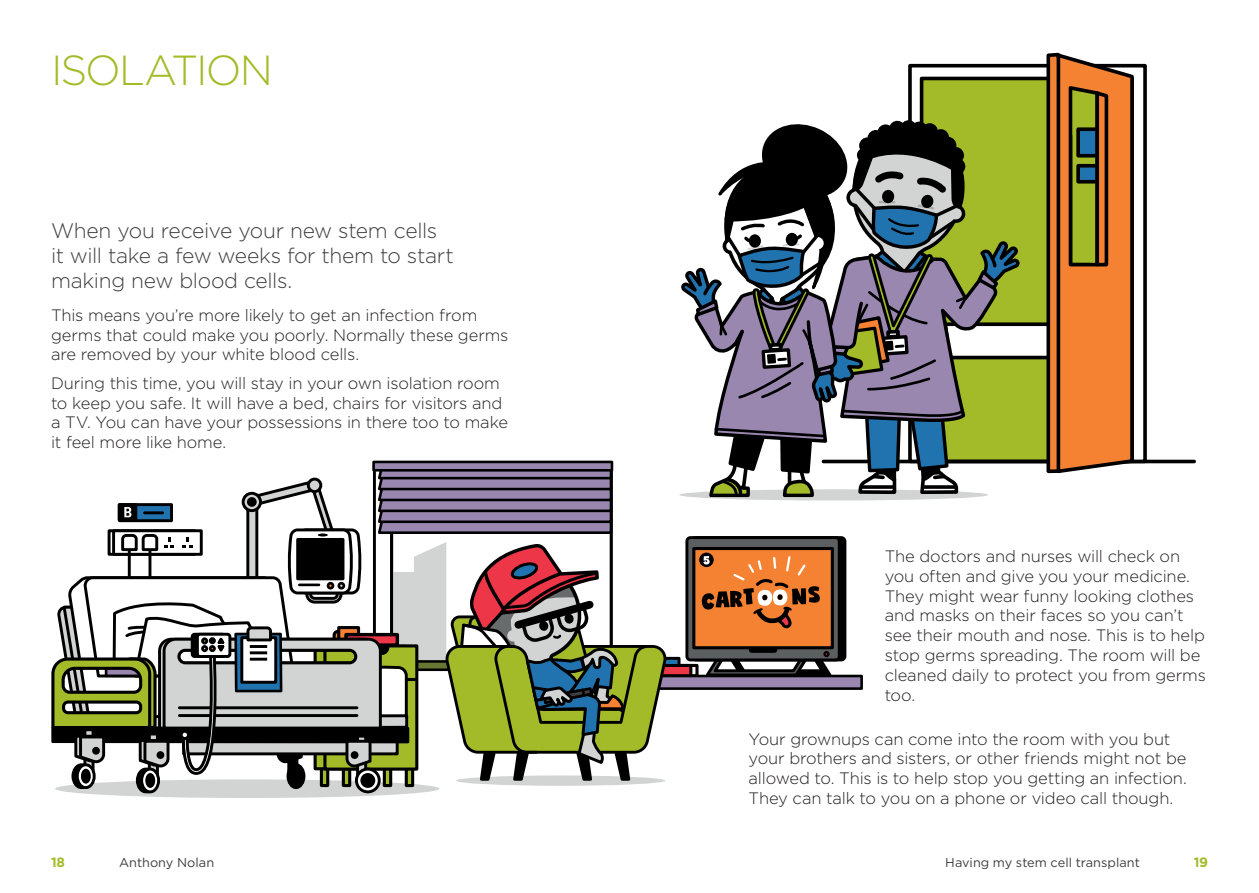
<style>
.page{position:relative;width:1259px;height:893px;background:#fff}
.page>*{position:absolute;margin:0;border:0;box-sizing:border-box;transform-origin:0 0}
.Headings_Light_28pts{font:300 42px "Gotham";letter-spacing:-.045em;color:#a3bb29}
.Standfirst_14pt{font:300 21px/25.2px "Gotham";letter-spacing:-.015em;color:#3e3e3f}
.Copy_11pt{font:300 16.5px/19.8px "Gotham";letter-spacing:-.01em;color:#231f20}
.t1{font:700 13.5px "Gotham";color:#a3bb29}
.t2{font:12.75px "Gotham";color:#3e3e3f}
</style>
<div class="page">
<hr style="left:823px;top:460px;width:371px;height:3px;background:#000001">
<div style="left:908px;top:64px;width:238px;height:399px;border:4px solid #000001"></div>
<div style="left:921px;top:78px;width:211px;height:383px;background:#a3bb29"></div>
<div style="left:924px;top:324px;width:131px;height:34px;background:#fff"></div>
<div style="left:922px;top:322px;width:135px;height:37px;border:4px solid #000001"></div>
<svg style="left:1044px;top:52px;width:91px;height:422px;background:#b77232"></svg>
<div style="left:654px;top:664px;width:44px;height:13px;border:3px solid #000001"></div>
<div style="left:650px;top:665px;width:41px;height:11px;background:#ee3649"></div>
<div style="left:648px;top:664px;width:44px;height:13px;border:3px solid #000001"></div>
<div style="left:638px;top:658px;width:41px;height:7px;background:#2073ae"></div>
<div style="left:637px;top:657px;width:43px;height:10px;border:3px solid #000001"></div>
<div style="left:691px;top:536px;width:155px;height:125px;border:3px solid #000001;border-radius:4px"></div>
<div style="left:687px;top:538px;width:152px;height:122px;background:#5c5f60;border-radius:4px"></div>
<div style="left:685px;top:536px;width:155px;height:125px;border:3px solid #000001;border-radius:4px"></div>
<div style="left:694px;top:548px;width:138px;height:100px;background:#f48232"></div>
<div style="left:692px;top:547px;width:142px;height:102px;border:3px solid #000001"></div>
<div style="left:55px;top:779px;width:384px;height:19px;background:#d2d4d3;border-radius:50%"></div>
<div style="left:648px;top:676px;width:213px;height:13px;background:#9a87b0"></div>
<div style="left:647px;top:675px;width:216px;height:15px;border:3px solid #000001"></div>
<div style="left:699px;top:553px;width:14px;height:14px;background:#000001;border-radius:50%"></div>
<svg style="left:702px;top:555px;width:118px;height:74px"></svg>
<svg style="left:702px;top:647px;width:133px;height:31px"></svg>
<svg style="left:51px;top:461px;width:615px;height:334px"></svg>
<div style="left:679px;top:489px;width:309px;height:11px;background:#d2d4d3;border-radius:50%"></div>
<svg style="left:679px;top:63px;width:343px;height:436px"></svg>
<p class="Headings_Light_28pts" style="left:51px;top:43px;width:223px">ISOLATION</p>
<p class="Standfirst_14pt" style="left:51px;top:217px;width:404px">When you receive your new stem cells it will take a few weeks for them to start making new blood cells.</p>
<p class="Copy_11pt" style="left:51px;top:305px;width:459px">This means you’re more likely to get an infection from germs that could make you poorly. Normally these germs are removed by your white blood cells.</p>
<p class="Copy_11pt" style="left:51px;top:373px;width:458px">During this time, you will stay in your own isolation room to keep you safe. It will have a bed, chairs for visitors and a TV. You can have your possessions in there too to make it feel more like home.</p>
<p class="Copy_11pt" style="left:884px;top:546px;width:323px">The doctors and nurses will check on you often and give you your medicine.<br>They might wear funny looking clothes and masks on their faces so you can’t see their mouth and nose. This is to help stop germs spreading. The room will be cleaned daily to protect you from germs too.</p>
<p class="Copy_11pt" style="left:748px;top:728px;width:440px">Your grownups can come into the room with you but your brothers and sisters, or other friends might not be allowed to. This is to help stop you getting an infection.<br>They can talk to you on a phone or video call though.</p>
<p class="t1" style="left:51px;top:854px;width:15px">18</p>
<p class="t2" style="left:119px;top:855px;width:97px">Anthony Nolan</p>
<p class="t2" style="left:945px;top:855px;width:196px">Having my stem cell transplant</p>
<p class="t1" style="left:1193px;top:854px;width:16px">19</p>
</div>
